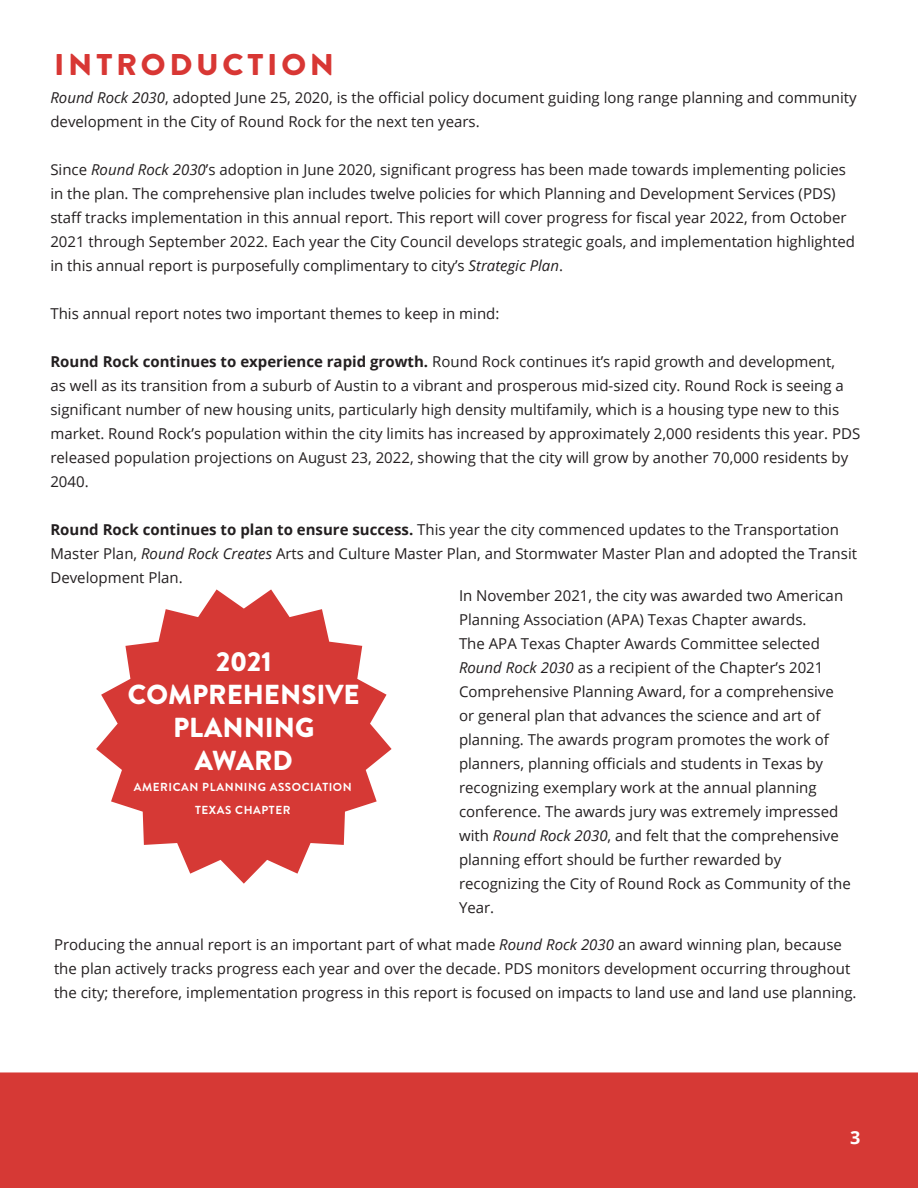
<style>
.page{position:relative;width:918px;height:1188px;background:#fff}
.page>*{position:absolute;margin:0;border:0;box-sizing:border-box;transform-origin:0 0}
.t1{font:900 30px "Brandon Grotesque";letter-spacing:.12em;color:#d83734;scale:1.05 1}
.t2{font:900 27.45px/33px "Brandon Grotesque";color:#fff;text-align:center}
.t3{font:700 18px "Open Sans";color:#fff}
.t4{font:15px/24px "Open Sans";color:#231f20}
.t5{font:700 11.7px "Brandon Grotesque";letter-spacing:.05em;color:#fff}
.s1{font-style:italic}
.s2{font-weight:700}
</style>
<div class="page">
<div style="left:0;top:1073px;width:918px;height:115px;background:#d63935"></div>
<svg style="left:96px;top:589px;width:296px;height:295px;fill:#d63935"></svg>
<p class="t1" style="left:54px;top:43px;width:268px">INTRODUCTION</p>
<p class="t4" style="left:50px;top:85px;width:808px"><span class="s1">Round Rock 2030</span>, adopted June 25, 2020, is the official policy document guiding long range planning and community development in the City of Round Rock for the next ten years.</p>
<p class="t4" style="left:50px;top:157px;width:806px">Since <span class="s1">Round Rock 2030</span>’s adoption in June 2020, significant progress has been made towards implementing policies in the plan. The comprehensive plan includes twelve policies for which Planning and Development Services (PDS) staff tracks implementation in this annual report. This report will cover progress for fiscal year 2022, from October 2021 through September 2022. Each year the City Council develops strategic goals, and implementation highlighted in this annual report is purposefully complimentary to city’s <span class="s1">Strategic Plan</span>.</p>
<p class="t4" style="left:50px;top:301px;width:451px">This annual report notes two important themes to keep in mind:</p>
<p class="t4" style="left:50px;top:349px;width:811px"><span class="s2">Round Rock continues to experience rapid growth.</span> Round Rock continues it’s rapid growth and development,<br>as well as its transition from a suburb of Austin to a vibrant and prosperous mid-sized city. Round Rock is seeing a significant number of new housing units, particularly high density multifamily, which is a housing type new to this market. Round Rock’s population within the city limits has increased by approximately 2,000 residents this year. PDS released population projections on August 23, 2022, showing that the city will grow by another 70,000 residents by 2040.</p>
<p class="t4" style="left:50px;top:517px;width:808px"><span class="s2">Round Rock continues to plan to ensure success.</span> This year the city commenced updates to the Transportation<br>Master Plan, <span class="s1">Round Rock Creates</span> Arts and Culture Master Plan, and Stormwater Master Plan and adopted the Transit<br>Development Plan.</p>
<p class="t4" style="left:459px;top:583px;width:393px">In November 2021, the city was awarded two American Planning Association (APA) Texas Chapter awards.<br>The APA Texas Chapter Awards Committee selected <span class="s1">Round Rock 2030</span> as a recipient of the Chapter’s 2021<br>Comprehensive Planning Award, for a comprehensive or general plan that advances the science and art of planning. The awards program promotes the work of planners, planning officials and students in Texas by recognizing exemplary work at the annual planning conference. The awards jury was extremely impressed with <span class="s1">Round Rock 2030</span>, and felt that the comprehensive planning effort should be further rewarded by recognizing the City of Round Rock as Community of the Year.</p>
<p class="t4" style="left:54px;top:932px;width:804px">Producing the annual report is an important part of what made <span class="s1">Round Rock 2030</span> an award winning plan, because the plan actively tracks progress each year and over the decade. PDS monitors development occurring throughout the city; therefore, implementation progress in this report is focused on impacts to land use and land use planning.</p>
<p class="t2" style="left:128px;top:645px;width:233px">2021<br>COMPREHENSIVE<br>PLANNING<br>AWARD</p>
<p class="t5" style="left:134px;top:779px;width:220px">AMERICAN PLANNING ASSOCIATION</p>
<p class="t5" style="left:195px;top:802px;width:97px">TEXAS CHAPTER</p>
<p class="t3" style="left:850px;top:1125px;width:12px">3</p>
</div>
